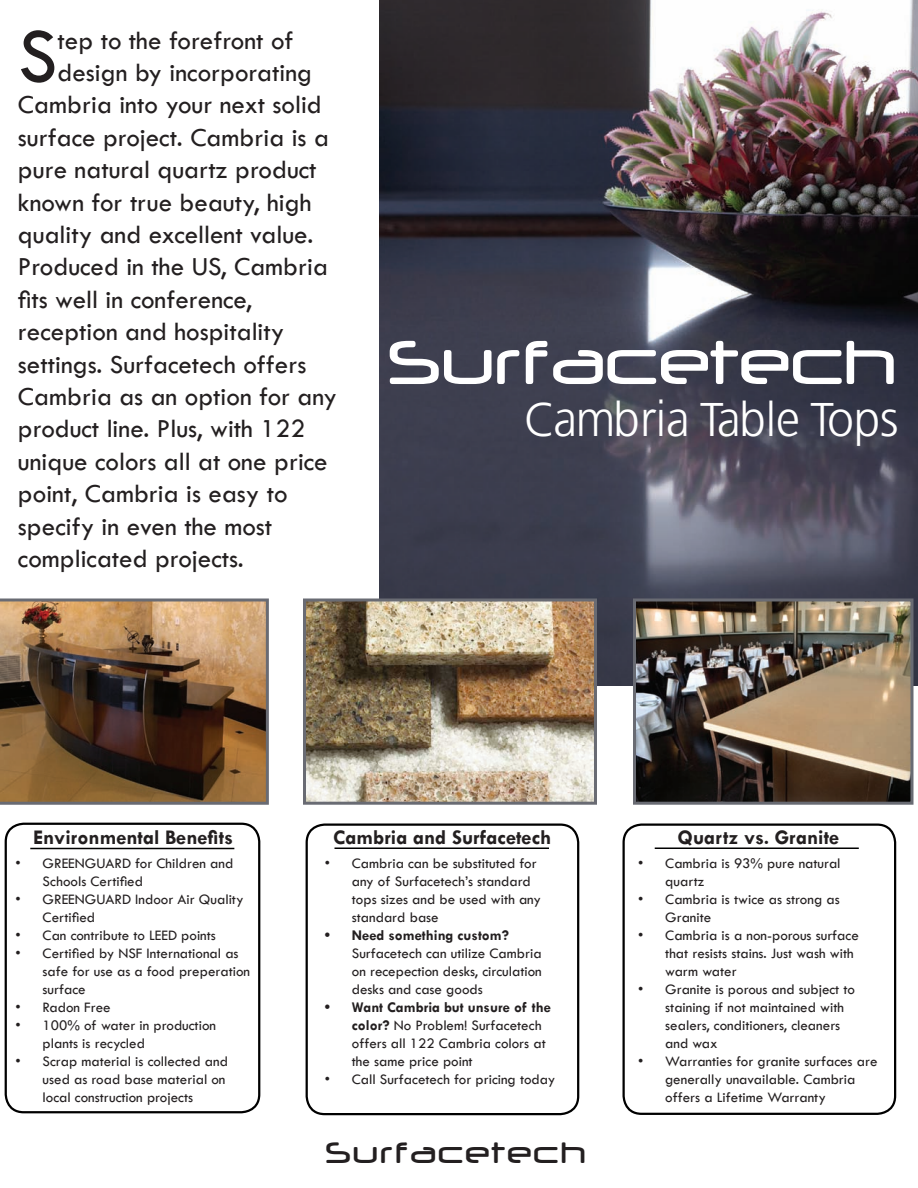
<style>
.page{position:relative;width:918px;height:1188px;background:#fff}
.page>*{position:absolute;margin:0;border:0;box-sizing:border-box;transform-origin:0 0}
.t1{font:79.05px "Tw Cen";color:#231f20}
.t2{font:500 69px "Neuropol";letter-spacing:-.05em;color:#fff}
.t3{font:47.25px "Bastardus Sans";color:#fff}
.t4{font:500 33px "Neuropol";color:#231f20}
.t5{font:27px/32.4px "Tw Cen";color:#231f20}
.t6{font:700 21px "Tw Cen";color:#231f20}
.t7{font:15px/18px "Tw Cen";color:#231f20}
.s1{font-weight:700}
</style>
<div class="page">
<img style="left:380px;top:0;width:538px;height:686px">
<img style="left:307px;top:602px;width:286px;height:199px">
<div style="left:303px;top:598px;width:294px;height:207px;border:3px solid #696b73"></div>
<img style="left:0;top:598px;width:269px;height:207px">
<img style="left:637px;top:602px;width:273px;height:199px">
<div style="left:633px;top:598px;width:281px;height:207px;border:3px solid #696b73"></div>
<div style="left:5px;top:823px;width:255px;height:290px;border:2px solid #000;border-radius:18px"></div>
<hr style="left:30px;top:848px;width:204px;height:1px;background:#000">
<div style="left:622px;top:824px;width:274px;height:291px;border:2px solid #000;border-radius:18px"></div>
<hr style="left:655px;top:848px;width:204px;height:1px;background:#000">
<div style="left:306px;top:824px;width:273px;height:291px;border:2px solid #000;border-radius:18px"></div>
<hr style="left:334px;top:848px;width:215px;height:1px;background:#000">
<p class="t1" style="left:18px;top:9px;width:41px">S</p>
<p class="t5" style="left:58px;top:24px;width:237px">tep to the forefront of</p>
<p class="t5" style="left:58px;top:56px;width:256px">design by incorporating</p>
<p class="t5" style="left:18px;top:89px;width:305px">Cambria into your next solid</p>
<p class="t5" style="left:18px;top:121px;width:313px">surface project. Cambria is a</p>
<p class="t5" style="left:18px;top:153px;width:300px">pure natural quartz product</p>
<p class="t5" style="left:18px;top:186px;width:295px">known for true beauty, high</p>
<p class="t5" style="left:18px;top:218px;width:297px">quality and excellent value.</p>
<p class="t5" style="left:18px;top:251px;width:311px">Produced in the US, Cambria</p>
<p class="t5" style="left:18px;top:283px;width:235px">fits well in conference,</p>
<p class="t5" style="left:18px;top:315px;width:268px">reception and hospitality</p>
<p class="t5" style="left:18px;top:348px;width:321px">settings. Surfacetech offers<br>Cambria as an option for any product line. Plus, with 122 unique colors all at one price point, Cambria is easy to</p>
<p class="t5" style="left:18px;top:510px;width:256px">specify in even the most</p>
<p class="t5" style="left:18px;top:542px;width:227px">complicated projects.</p>
<p class="t2" style="left:386px;top:333px;width:514px">Surfacetech</p>
<p class="t3" style="left:524px;top:393px;width:376px">Cambria Table Tops</p>
<p class="t6" style="left:33px;top:824px;width:202px">Environmental Benefits</p>
<p class="t7" style="left:43px;top:854px;width:192px;text-indent:-27px">• GREENGUARD for Children and<br>Schools Certified</p>
<p class="t7" style="left:43px;top:890px;width:202px;text-indent:-27px">• GREENGUARD Indoor Air Quality<br>Certified</p>
<p class="t7" style="left:16px;top:926px;width:202px">• Can contribute to LEED points</p>
<p class="t7" style="left:43px;top:944px;width:209px;text-indent:-27px">• Certified by NSF International as safe for use as a food preperation surface</p>
<p class="t7" style="left:16px;top:998px;width:97px">• Radon Free</p>
<p class="t7" style="left:43px;top:1016px;width:175px;text-indent:-27px">• 100% of water in production plants is recycled</p>
<p class="t7" style="left:43px;top:1052px;width:187px;text-indent:-27px">• Scrap material is collected and used as road base material on local construction projects</p>
<p class="t6" style="left:333px;top:825px;width:220px">Cambria and Surfacetech</p>
<p class="t7" style="left:352px;top:854px;width:191px;text-indent:-27px">• Cambria can be substituted for any of Surfacetech’s standard tops sizes and be used with any standard base</p>
<p class="t7" style="left:352px;top:926px;width:191px;text-indent:-27px"><span class="s1">• Need something custom?<br></span>Surfacetech can utilize Cambria on recepection desks, circulation desks and case goods</p>
<p class="t7" style="left:352px;top:998px;width:201px;text-indent:-27px"><span class="s1">• Want Cambria but unsure of the color?</span> No Problem! Surfacetech offers all 122 Cambria colors at the same price point</p>
<p class="t7" style="left:325px;top:1070px;width:232px">• Call Surfacetech for pricing today</p>
<p class="t4" style="left:324px;top:1138px;width:264px">Surfacetech</p>
<p class="t6" style="left:678px;top:825px;width:163px">Quartz vs. Granite</p>
<p class="t7" style="left:665px;top:854px;width:177px;text-indent:-27px">• Cambria is 93% pure natural quartz</p>
<p class="t7" style="left:665px;top:890px;width:176px;text-indent:-27px">• Cambria is twice as strong as<br>Granite</p>
<p class="t7" style="left:665px;top:926px;width:195px;text-indent:-27px">• Cambria is a non-porous surface that resists stains. Just wash with warm water</p>
<p class="t7" style="left:665px;top:980px;width:191px;text-indent:-27px">• Granite is porous and subject to staining if not maintained with sealers, conditioners, cleaners and wax</p>
<p class="t7" style="left:665px;top:1052px;width:214px;text-indent:-27px">• Warranties for granite surfaces are generally unavailable. Cambria offers a Lifetime Warranty</p>
</div>
